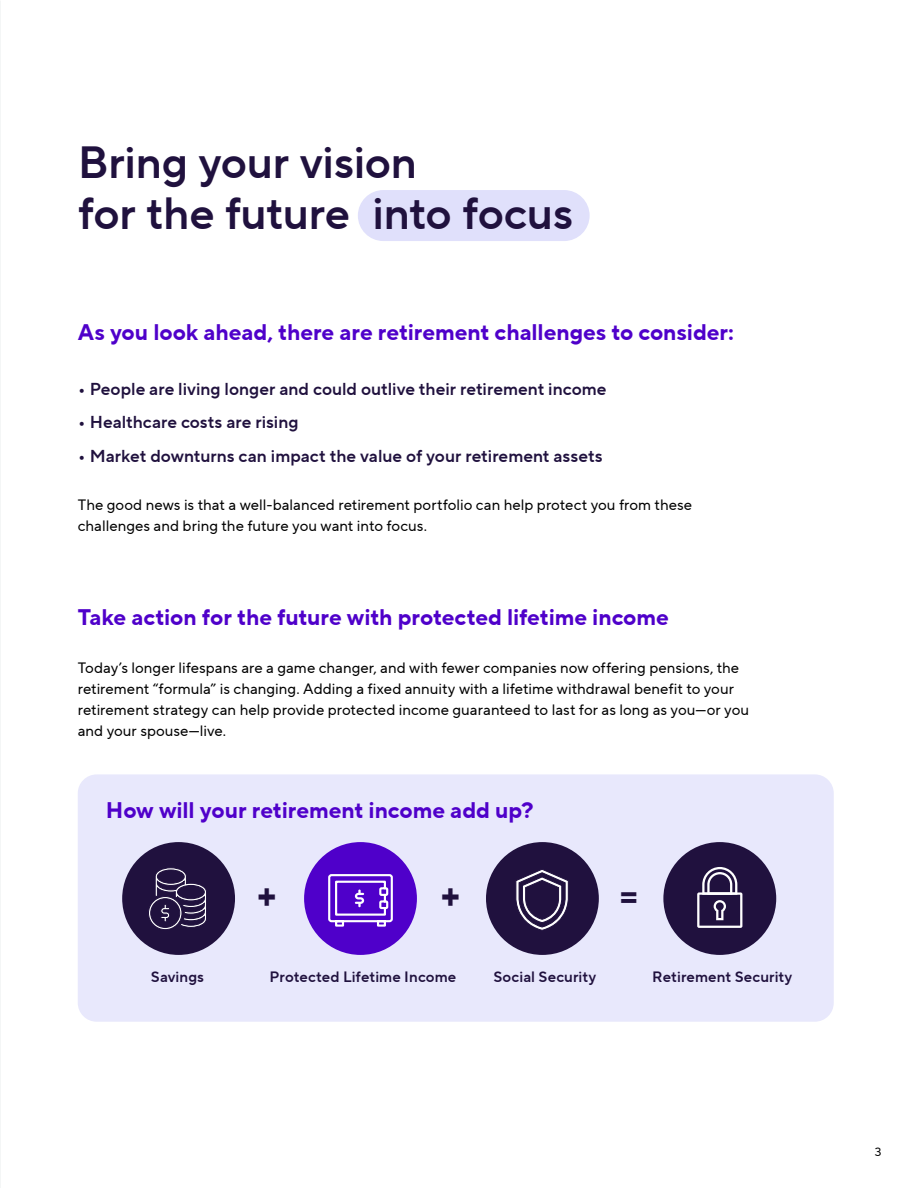
<style>
.page{position:relative;width:918px;height:1188px;background:#fff}
.page>*{position:absolute;margin:0;border:0;box-sizing:border-box;transform-origin:0 0}
.inside_pg3_head{font:45px/51px "TT Norms Pro Dm Bd";letter-spacing:-.01em;color:#20113e}
.t1{font:700 36px "TT Norms Pro";color:#20113e}
.CB-Head_Sub_H3{font:700 22.5px "TT Norms Pro";letter-spacing:-.005em;color:#4f00ca}
.CB-Head_Sub_H3-2{font:17.25px "TT Norms Pro Dm Bd";color:#20113e}
.CB-Body_P{font:15px/21px "TT Norms Pro";letter-spacing:.005em;color:#000}
.t2{font:15px "TT Norms Pro Dm Bd";letter-spacing:.005em;color:#20113e}
.t3{font:12px "TT Norms Pro";color:#000}
</style>
<div class="page">
<img style="left:0;top:0;width:1px;height:1188px">
<div style="left:358px;top:190px;width:232px;height:51px;background:#e0e0fb;border-radius:26px"></div>
<div style="left:78px;top:774px;width:756px;height:248px;background:#e8e8fc;border-radius:19px"></div>
<div style="left:122px;top:842px;width:113px;height:113px;background:#20113e;border-radius:50%"></div>
<div style="left:304px;top:842px;width:113px;height:113px;background:#4f00ca;border-radius:50%"></div>
<div style="left:486px;top:842px;width:113px;height:113px;background:#20113e;border-radius:50%"></div>
<div style="left:663px;top:842px;width:113px;height:113px;background:#20113e;border-radius:50%"></div>
<svg style="left:697px;top:867px;width:45px;height:61px"></svg>
<svg style="left:515px;top:870px;width:54px;height:61px"></svg>
<svg style="left:148px;top:868px;width:59px;height:62px"></svg>
<svg style="left:328px;top:874px;width:65px;height:53px"></svg>
<p class="inside_pg3_head" style="left:78px;top:136px;width:497px">Bring your vision<br>for the future into focus</p>
<h3 class="CB-Head_Sub_H3" style="left:78px;top:316px;width:658px">As you look ahead, there are retirement challenges to consider:</h3>
<h3 class="CB-Head_Sub_H3-2" style="left:78px;top:376px;width:530px">• People are living longer and could outlive their retirement income</h3>
<h3 class="CB-Head_Sub_H3-2" style="left:78px;top:410px;width:222px">• Healthcare costs are rising</h3>
<h3 class="CB-Head_Sub_H3-2" style="left:78px;top:444px;width:526px">• Market downturns can impact the value of your retirement assets</h3>
<p class="CB-Body_P" style="left:78px;top:494px;width:616px">The good news is that a well-balanced retirement portfolio can help protect you from these challenges and bring the future you want into focus.</p>
<h3 class="CB-Head_Sub_H3" style="left:78px;top:601px;width:593px">Take action for the future with protected lifetime income</h3>
<p class="CB-Body_P" style="left:78px;top:657px;width:673px">Today’s longer lifespans are a game changer, and with fewer companies now offering pensions, the retirement “formula” is changing. Adding a fixed annuity with a lifetime withdrawal benefit to your retirement strategy can help provide protected income guaranteed to last for as long as you—or you and your spouse—live.</p>
<p class="CB-Head_Sub_H3" style="left:106px;top:793px;width:429px">How will your retirement income add up?</p>
<p class="t1" style="left:256px;top:869px;width:23px">+</p>
<p class="t1" style="left:440px;top:869px;width:23px">+</p>
<p class="t1" style="left:618px;top:869px;width:23px">=</p>
<p class="t2" style="left:151px;top:966px;width:55px">Savings</p>
<p class="t2" style="left:270px;top:966px;width:188px">Protected Lifetime Income</p>
<p class="t2" style="left:493px;top:966px;width:104px">Social Security</p>
<p class="t2" style="left:652px;top:966px;width:142px">Retirement Security</p>
<p class="t3" style="left:875px;top:1143px;width:8px">3</p>
</div>
